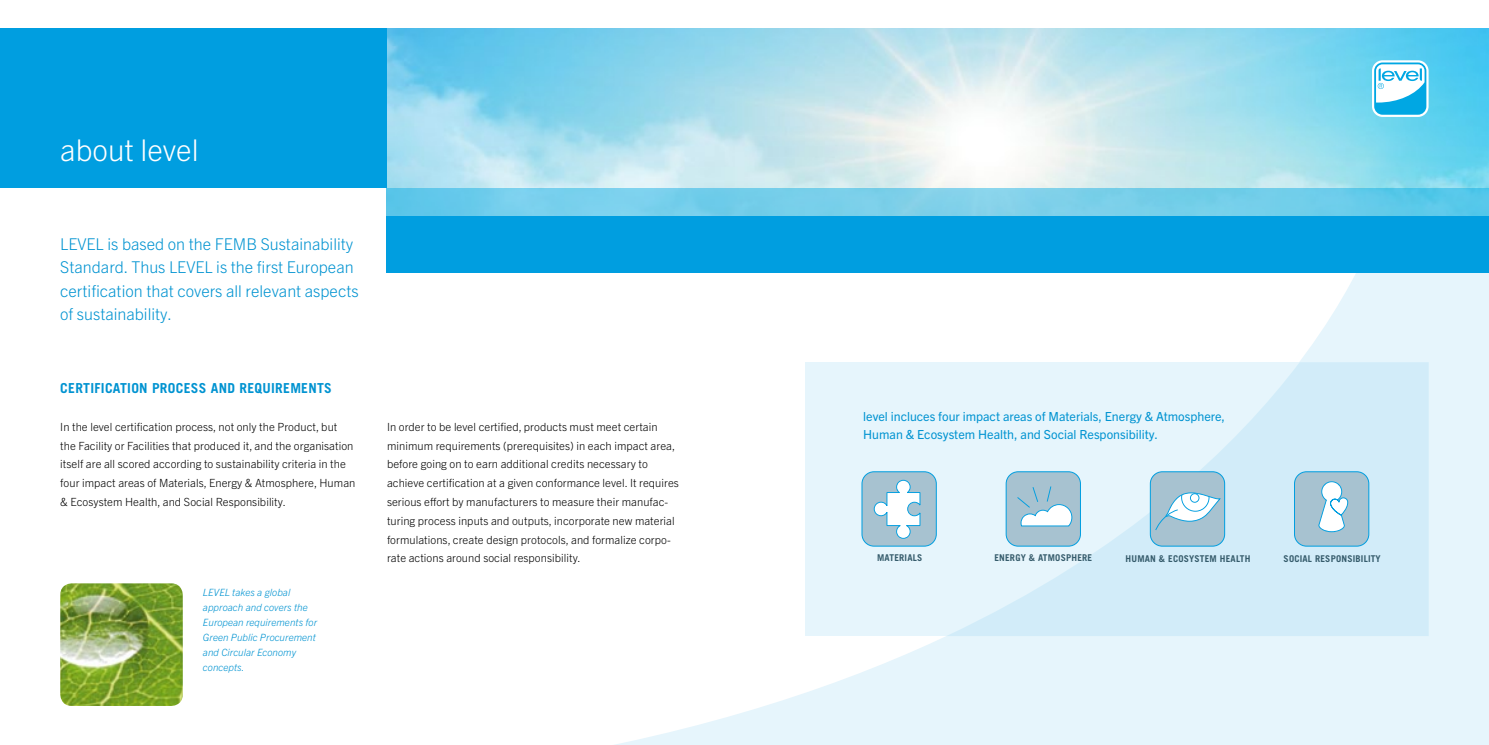
<style>
.page{position:relative;width:1489px;height:745px;background:#fff}
.page>*{position:absolute;margin:0;border:0;box-sizing:border-box;transform-origin:0 0}
.t1{font:300 30px "Trade Gothic Next LT Pro";color:#fff}
.t2{font:300 16.25px/23.1px "Trade Gothic Next LT Pro";color:#0093d1}
.t3{font:700 13.75px "Trade Gothic LT Std";letter-spacing:.02em;color:#0093d1}
.t4{font:12.5px "Trade Gothic Next LT Pro";color:#0093d1}
.t5{font:300 11.25px/18.8px "Trade Gothic Next LT Pro";letter-spacing:.005em;color:#000}
.t6{font:11.12px "Trade Gothic";color:#0093d1}
.t7{font:italic 300 10px/15px "Trade Gothic Next LT Pro";letter-spacing:.005em;color:#0093d1}
.t8{font:700 9.38px "Trade Gothic LT Std";letter-spacing:.02em;color:#365c6c}
</style>
<div class="page">
<svg style="left:619px;top:273px;width:869px;height:471px"></svg>
<div style="left:805px;top:362px;width:619px;height:273px;background:#e6f5fc"></div>
<img style="left:386px;top:28px;width:1102px;height:160px">
<svg style="left:386px;top:188px;width:1102px;height:28px;background:#72cdea"></svg>
<div style="left:0;top:28px;width:386px;height:160px;background:#009ee0"></div>
<svg style="left:1371px;top:60px;width:57px;height:57px"></svg>
<div style="left:1373px;top:62px;width:53px;height:53px;background:#00a7e3;border-radius:8px"></div>
<svg style="left:1375px;top:64px;width:49px;height:38px"></svg>
<img style="left:60px;top:583px;width:123px;height:122px">
<svg style="left:950px;top:362px;width:478px;height:273px;fill:#d2ecf9"></svg>
<div style="left:1006px;top:471px;width:74px;height:74px;background:#a7c2d0;border-radius:12px"></div>
<div style="left:1005px;top:471px;width:75px;height:75px;border:1px solid #009ee0;border-radius:12px"></div>
<svg style="left:1017px;top:486px;width:55px;height:40px"></svg>
<div style="left:862px;top:471px;width:74px;height:74px;background:#a7c2d0;border-radius:12px"></div>
<div style="left:861px;top:471px;width:75px;height:75px;border:1px solid #009ee0;border-radius:12px"></div>
<svg style="left:873px;top:479px;width:47px;height:59px"></svg>
<div style="left:1150px;top:471px;width:74px;height:74px;background:#a7c2d0;border-radius:12px"></div>
<div style="left:1149px;top:471px;width:75px;height:75px;border:1px solid #009ee0;border-radius:12px"></div>
<svg style="left:1155px;top:492px;width:65px;height:38px"></svg>
<div style="left:1294px;top:471px;width:74px;height:74px;background:#a7c2d0;border-radius:12px"></div>
<div style="left:1293px;top:471px;width:76px;height:75px;border:1px solid #009ee0;border-radius:12px"></div>
<svg style="left:1318px;top:481px;width:29px;height:51px"></svg>
<div style="left:386px;top:216px;width:1102px;height:57px;background:#009ee0"></div>
<h1 class="t1" style="left:60px;top:129px;width:140px">about level</h1>
<h2 class="t2" style="left:60px;top:231px;width:300px">LEVEL is based on the FEMB Sustainability Standard. Thus LEVEL is the first European certification that covers all relevant aspects of sustainability.</h2>
<p class="t3" style="left:60px;top:379px;width:8px">CERTIFICATIO</p>
<p class="t3" style="left:139px;top:379px;width:22px">N PROCESS</p>
<p class="t3" style="left:211px;top:379px;width:60px">AND REQUIRE</p>
<p class="t3" style="left:290px;top:379px;width:35px">MENTS</p>
<p class="t5" style="left:60px;top:416px;width:296px">In the level certification process, not only the Product, but the Facility or Facilities that produced it, and the organisation itself are all scored according to sustainability criteria in the four impact areas of Materials, Energy &amp; Atmosphere, Human &amp; Ecosystem Health, and Social Responsibility.</p>
<p class="t7" style="left:203px;top:583px;width:116px">LEVEL takes a global approach and covers the<br>European requirements for<br>Green Public Procurement and Circular Economy concepts.</p>
<p class="t5" style="left:387px;top:416px;width:293px">In order to be level certified, products must meet certain minimum requirements (prerequisites) in each impact area, before going on to earn additional credits necessary to achieve certification at a given conformance level. It requires serious effort by manufacturers to measure their manufac&shy;turing process inputs and outputs, incorporate new material formulations, create design protocols, and formalize corpo&shy;rate actions around social responsibility.</p>
<p class="t4" style="left:863px;top:407px;width:363px">level incluces four impact areas of Materials, Energy &amp; Atmosphere,</p>
<p class="t6" style="left:1180px;top:410px;width:5px">.</p>
<p class="t4" style="left:863px;top:425px;width:296px">Human &amp; Ecosystem Health, and Social Responsibility.</p>
<p class="t8" style="left:877px;top:551px;width:14px">MATERIALS</p>
<p class="t8" style="left:994px;top:551px;width:99px">ENERGY &amp; ATMOSPHERE</p>
<p class="t8" style="left:1125px;top:552px;width:126px">HUMAN &amp; ECOSYSTEM HEALTH</p>
<p class="t8" style="left:1283px;top:552px;width:99px">SOCIAL RESPONSIBILITY</p>
</div>
